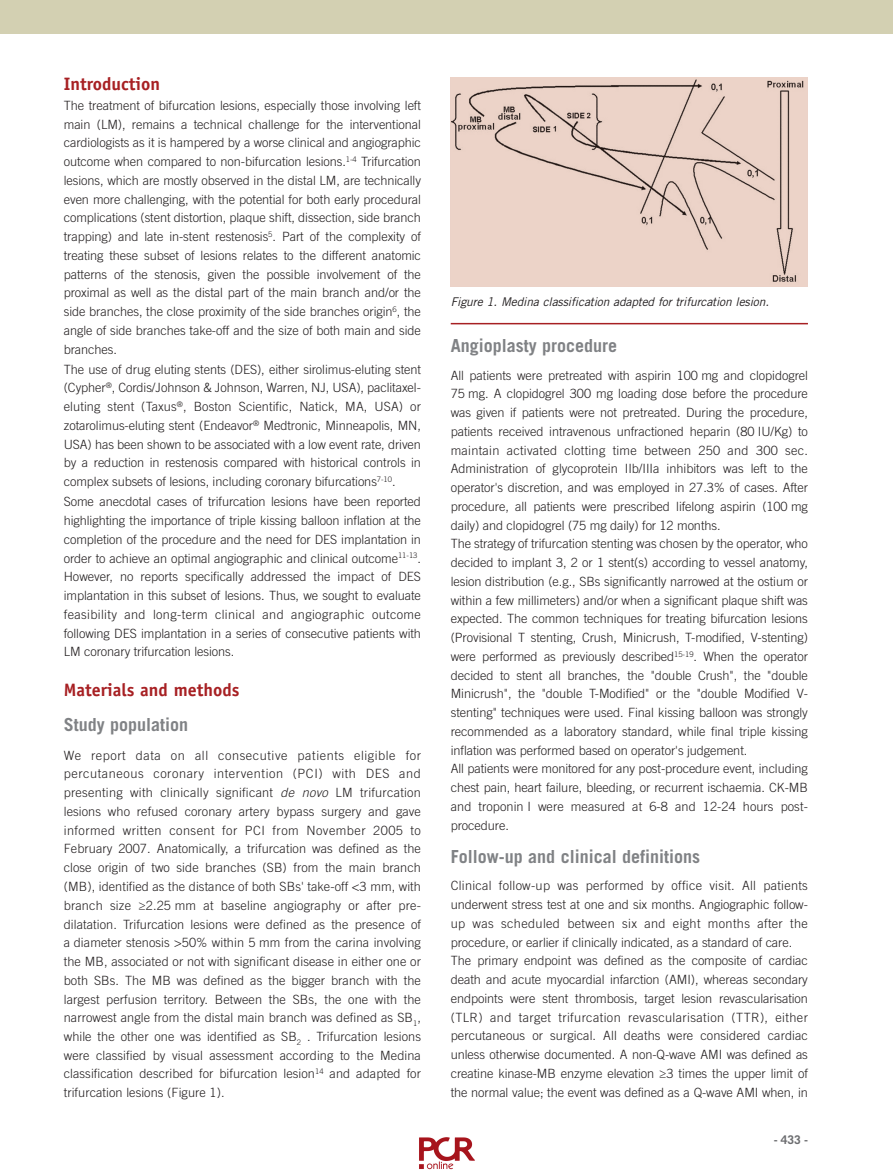
<style>
.page{position:relative;width:893px;height:1175px;background:#fff}
.page>*{position:absolute;margin:0;border:0;box-sizing:border-box;transform-origin:0 0}
.t1{font:700 18px "Trade Gothic LT Std";color:#808285}
.t2{font:700 18px "Officina Sans Std";color:#a72023}
.t3{font:300 12.75px/18.8px "Trade Gothic LT Std";letter-spacing:-.005em;color:#231f20;text-align:justify}
.t4{font:italic 12px "Trade Gothic LT Std";letter-spacing:-.01em;color:#231f20}
.t5{font:700 12px "Trade Gothic LT Std";color:#6c6d70}
.s1{font-style:italic}
</style>
<div class="page">
<div style="left:0;top:0;width:893px;height:34px;background:#d3d0b2"></div>
<hr style="left:451px;top:323px;width:357px;height:1px;background:#a72023">
<img style="left:452px;top:77px;width:355px;height:209px">
<img style="left:419px;top:1137px;width:56px;height:33px">
<h1 class="t2" style="left:64px;top:77px;width:98px">Introduction</h1>
<p class="t3" style="left:64px;top:97px;width:359px">The treatment of bifurcation lesions, especially those involving left main (LM), remains a technical challenge for the interventional cardiologists as it is hampered by a worse clinical and angiographic outcome when compared to non-bifurcation lesions.<sup>1-4</sup> Trifurcation lesions, which are mostly observed in the distal LM, are technically even more challenging, with the potential for both early procedural complications (stent distortion, plaque shift, dissection, side branch trapping) and late in-stent restenosis<sup>5</sup>. Part of the complexity of treating these subset of lesions relates to the different anatomic patterns of the stenosis, given the possible involvement of the proximal as well as the distal part of the main branch and/or the side branches, the close proximity of the side branches origin<sup>6</sup>, the angle of side branches take-off and the size of both main and side branches.</p>
<p class="t3" style="left:64px;top:361px;width:359px">The use of drug eluting stents (DES), either sirolimus-eluting stent (Cypher<sup>®</sup>, Cordis/Johnson &amp; Johnson, Warren, NJ, USA), paclitaxel&shy;eluting stent (Taxus<sup>®</sup>, Boston Scientific, Natick, MA, USA) or zotarolimus-eluting stent (Endeavor<sup>®</sup> Medtronic, Minneapolis, MN, USA) has been shown to be associated with a low event rate, driven by a reduction in restenosis compared with historical controls in complex subsets of lesions, including coronary bifurcations<sup>7-10</sup>.</p>
<p class="t3" style="left:64px;top:493px;width:359px">Some anecdotal cases of trifurcation lesions have been reported highlighting the importance of triple kissing balloon inflation at the completion of the procedure and the need for DES implantation in order to achieve an optimal angiographic and clinical outcome<sup>11-13</sup>.<br>However, no reports specifically addressed the impact of DES implantation in this subset of lesions. Thus, we sought to evaluate feasibility and long-term clinical and angiographic outcome following DES implantation in a series of consecutive patients with LM coronary trifurcation lesions.</p>
<h1 class="t2" style="left:64px;top:683px;width:177px">Materials and methods</h1>
<h1 class="t1" style="left:64px;top:718px;width:126px">Study population</h1>
<p class="t3" style="left:64px;top:747px;width:359px">We report data on all consecutive patients eligible for percutaneous coronary intervention (PCI) with DES and presenting with clinically significant <span class="s1">de novo</span> LM trifurcation lesions who refused coronary artery bypass surgery and gave informed written consent for PCI from November 2005 to February 2007. Anatomically, a trifurcation was defined as the close origin of two side branches (SB) from the main branch (MB), identified as the distance of both SBs' take-off &lt;3 mm, with branch size ≥2.25 mm at baseline angiography or after pre&shy;dilatation. Trifurcation lesions were defined as the presence of a diameter stenosis &gt;50% within 5 mm from the carina involving the MB, associated or not with significant disease in either one or both SBs. The MB was defined as the bigger branch with the largest perfusion territory. Between the SBs, the one with the narrowest angle from the distal main branch was defined as SB<sub>1</sub>, while the other one was identified as SB<sub>2</sub> . Trifurcation lesions were classified by visual assessment according to the Medina classification described for bifurcation lesion<sup>14</sup> and adapted for trifurcation lesions (Figure 1).</p>
<p class="t4" style="left:451px;top:297px;width:320px">Figure 1. Medina classification adapted for trifurcation lesion.</p>
<h1 class="t1" style="left:451px;top:339px;width:168px">Angioplasty procedure</h1>
<p class="t3" style="left:451px;top:367px;width:359px;text-align:left">All patients were pretreated with aspirin 100 mg and clopidogrel 75 mg. A clopidogrel 300 mg loading dose before the procedure was given if patients were not pretreated. During the procedure, patients received intravenous unfractioned heparin (80 IU/Kg) to maintain activated clotting time between 250 and 300 sec.<br>Administration of glycoprotein IIb/IIIa inhibitors was left to the operator's discretion, and was employed in 27.3% of cases. After procedure, all patients were prescribed lifelong aspirin (100 mg daily) and clopidogrel (75 mg daily) for 12 months.<br>The strategy of trifurcation stenting was chosen by the operator, who decided to implant 3, 2 or 1 stent(s) according to vessel anatomy, lesion distribution (e.g., SBs significantly narrowed at the ostium or within a few millimeters) and/or when a significant plaque shift was expected. The common techniques for treating bifurcation lesions (Provisional T stenting, Crush, Minicrush, T-modified, V-stenting) were performed as previously described<sup>15-19</sup>. When the operator decided to stent all branches, the "double Crush", the "double Minicrush", the "double T-Modified" or the "double Modified V&shy;stenting" techniques were used. Final kissing balloon was strongly recommended as a laboratory standard, while final triple kissing inflation was performed based on operator's judgement.<br>All patients were monitored for any post-procedure event, including chest pain, heart failure, bleeding, or recurrent ischaemia. CK-MB and troponin I were measured at 6-8 and 12-24 hours post&shy;procedure.</p>
<h1 class="t1" style="left:451px;top:850px;width:251px">Follow-up and clinical definitions</h1>
<p class="t3" style="left:451px;top:877px;width:359px;text-align:left">Clinical follow-up was performed by office visit. All patients underwent stress test at one and six months. Angiographic follow&shy;up was scheduled between six and eight months after the procedure, or earlier if clinically indicated, as a standard of care.<br>The primary endpoint was defined as the composite of cardiac death and acute myocardial infarction (AMI), whereas secondary endpoints were stent thrombosis, target lesion revascularisation (TLR) and target trifurcation revascularisation (TTR), either percutaneous or surgical. All deaths were considered cardiac unless otherwise documented. A non-Q-wave AMI was defined as creatine kinase-MB enzyme elevation ≥3 times the upper limit of the normal value; the event was defined as a Q-wave AMI when, in</p>
<p class="t5" style="left:774px;top:1136px;width:36px">- 433 -</p>
</div>
